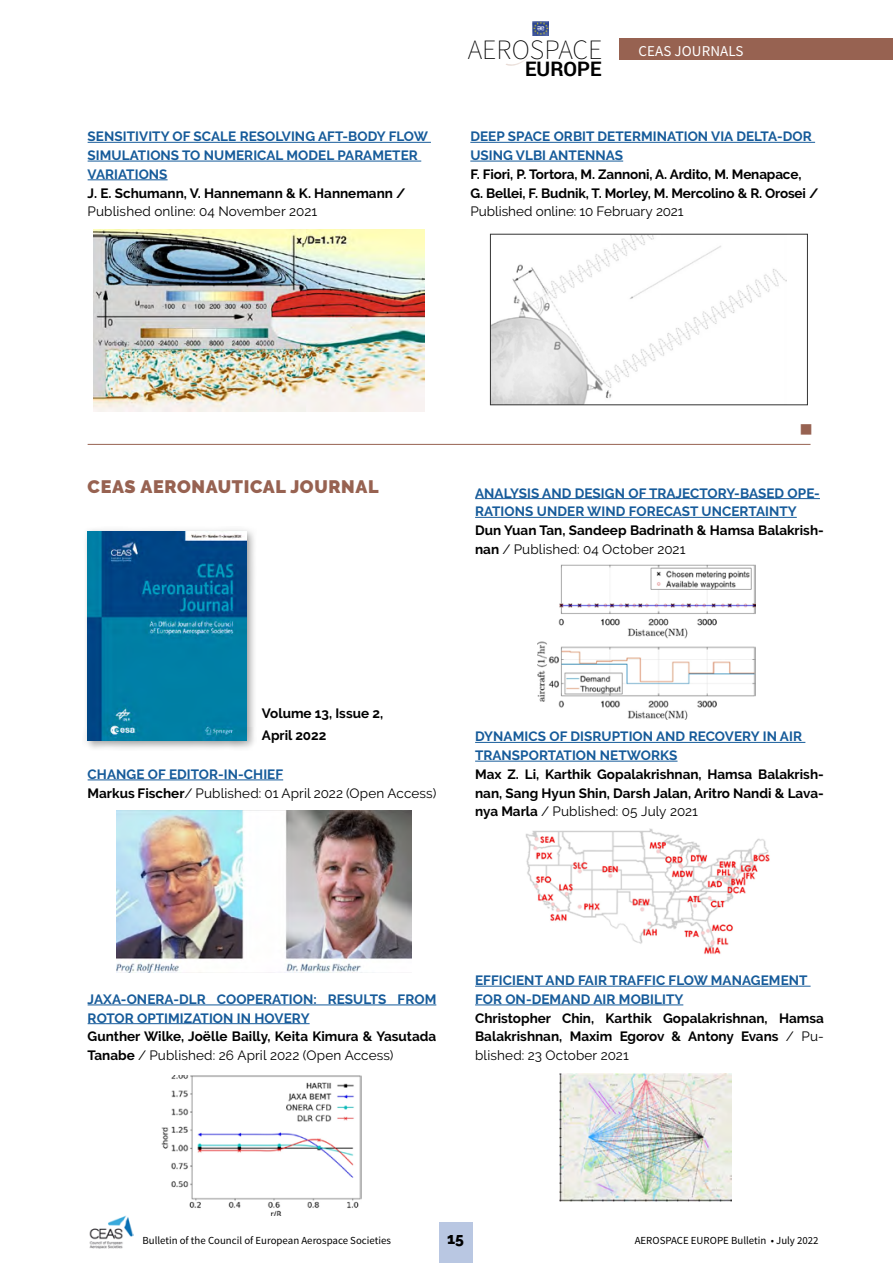
<style>
.page{position:relative;width:893px;height:1263px;background:#fff}
.page>*{position:absolute;margin:0;border:0;box-sizing:border-box;transform-origin:0 0}
.t1{font:200 27.9px "Source Sans Pro";color:#000}
.t2{font:700 19.95px "Roboto";color:#000}
.t3{font:900 18px "Raleway";letter-spacing:.035em;color:#976251}
.t4{font:18px "Wingdings";color:#976251}
.t5{font:800 15.75px "Raleway";color:#000}
.t6{font:15px "Source Sans Pro";letter-spacing:.005em;color:#fff}
.t7{font:700 13.5px/18.8px "Raleway";color:#000}
.t8{font:700 13.5px/18.8px "Raleway";letter-spacing:.005em;color:#165b9a}
.t9{font:13.5px/18.8px "Raleway";letter-spacing:.005em;color:#000}
.t10{font:10.8px "Source Sans Pro";color:#000}
.s1{font-weight:400}
.s2{font-weight:700;color:#165b9a}
.s3{font-weight:700}
</style>
<div class="page">
<div style="left:439px;top:1222px;width:34px;height:41px;background:#b9c7e2"></div>
<img style="left:89px;top:1215px;width:45px;height:34px">
<div style="left:619px;top:38px;width:274px;height:22px;background:#976251"></div>
<svg style="left:506px;top:58px;width:22px;height:8px"></svg>
<img style="left:533px;top:21px;width:16px;height:14px">
<hr style="left:88px;top:142px;width:343px;height:1px;background:#165b9a">
<hr style="left:88px;top:161px;width:333px;height:1px;background:#165b9a">
<hr style="left:88px;top:179px;width:80px;height:1px;background:#165b9a">
<hr style="left:88px;top:779px;width:195px;height:1px;background:#165b9a">
<hr style="left:88px;top:1004px;width:348px;height:1px;background:#165b9a">
<hr style="left:88px;top:1023px;width:222px;height:1px;background:#165b9a">
<hr style="left:470px;top:142px;width:345px;height:1px;background:#165b9a">
<hr style="left:470px;top:161px;width:153px;height:1px;background:#165b9a">
<hr style="left:475px;top:498px;width:345px;height:1px;background:#165b9a">
<hr style="left:475px;top:517px;width:322px;height:1px;background:#165b9a">
<hr style="left:475px;top:742px;width:330px;height:1px;background:#165b9a">
<hr style="left:475px;top:761px;width:202px;height:1px;background:#165b9a">
<hr style="left:475px;top:986px;width:336px;height:1px;background:#165b9a">
<hr style="left:475px;top:1004px;width:208px;height:1px;background:#165b9a">
<img style="left:93px;top:230px;width:331px;height:182px">
<img style="left:492px;top:236px;width:295px;height:167px">
<hr style="left:88px;top:444px;width:722px;height:1px;background:#976251">
<div style="left:83px;top:527px;width:174px;height:224px;background:#000;opacity:.39"></div>
<img style="left:88px;top:531px;width:159px;height:209px">
<img style="left:161px;top:1075px;width:200px;height:140px">
<img style="left:117px;top:810px;width:294px;height:162px">
<img style="left:538px;top:565px;width:218px;height:154px">
<img style="left:525px;top:829px;width:245px;height:125px">
<img style="left:560px;top:1073px;width:172px;height:129px">
<p class="t8" style="left:88px;top:127px;width:342px">SENSITIVITY OF SCALE RESOLVING AFT-BODY FLOW<br>SIMULATIONS TO NUMERICAL MODEL PARAMETER<br>VARIATIONS</p>
<p class="t7" style="left:88px;top:183px;width:320px">J. E. Schumann, V. Hannemann &amp; K. Hannemann /</p>
<p class="t9" style="left:88px;top:202px;width:231px">Published online: 04 November 2021</p>
<h1 class="t1" style="left:468px;top:33px;width:136px">AEROSPACE</h1>
<p class="t6" style="left:639px;top:42px;width:106px">CEAS JOURNALS</p>
<h2 class="t2" style="left:525px;top:55px;width:78px">EUROPE</h2>
<p class="t8" style="left:470px;top:127px;width:343px">DEEP SPACE ORBIT DETERMINATION VIA DELTA-DOR<br>USING VLBI ANTENNAS</p>
<p class="t7" style="left:470px;top:165px;width:350px">F. Fiori, P. Tortora, M. Zannoni, A. Ardito, M. Menapace,<br>G. Bellei, F. Budnik, T. Morley, M. Mercolino &amp; R. Orosei /</p>
<p class="t9" style="left:470px;top:202px;width:215px">Published online: 10 February 2021</p>
<h3 class="t3" style="left:88px;top:476px;width:292px">CEAS AERONAUTICAL JOURNAL</h3>
<h3 class="t4" style="left:799px;top:419px;width:15px">■</h3>
<p class="t8" style="left:475px;top:483px;width:346px">ANALYSIS AND DESIGN OF TRAJECTORY-BASED OPE-<br>RATIONS UNDER WIND FORECAST UNCERTAINTY</p>
<p class="t7" style="left:475px;top:521px;width:350px">Dun Yuan Tan, Sandeep Badrinath &amp; Hamsa Balakrish&shy;nan <span class="s1">/ Published: 04 October 2021</span></p>
<p class="t7" style="left:262px;top:702px;width:123px;line-height:22.5px">Volume 13, Issue 2,<br>April 2022</p>
<p class="t9" style="left:88px;top:765px;width:350px"><span class="s2">CHANGE OF EDITOR-IN-CHIEF<br></span><span class="s3">Markus Fischer</span>/ Published: 01 April 2022 (Open Access)</p>
<p class="t8" style="left:475px;top:727px;width:328px">DYNAMICS OF DISRUPTION AND RECOVERY IN AIR<br>TRANSPORTATION NETWORKS</p>
<p class="t7" style="left:475px;top:765px;width:350px;text-align:justify">Max Z. Li, Karthik Gopalakrishnan, Hamsa Balakrish&shy;nan, Sang Hyun Shin, Darsh Jalan, Aritro Nandi &amp; Lava&shy;nya Marla <span class="s1">/ Published: 05 July 2021</span></p>
<p class="t8" style="left:88px;top:990px;width:350px">JAXA-ONERA-DLR COOPERATION: RESULTS FROM<br>ROTOR OPTIMIZATION IN HOVERY</p>
<p class="t7" style="left:88px;top:1027px;width:350px">Gunther Wilke, Joëlle Bailly, Keita Kimura &amp; Yasutada<br>Tanabe <span class="s1">/ Published: 26 April 2022 (Open Access)</span></p>
<p class="t8" style="left:475px;top:971px;width:334px">EFFICIENT AND FAIR TRAFFIC FLOW MANAGEMENT<br>FOR ON-DEMAND AIR MOBILITY</p>
<p class="t7" style="left:475px;top:1008px;width:350px;text-align:justify">Christopher Chin, Karthik Gopalakrishnan, Hamsa Balakrishnan, Maxim Egorov &amp; Antony Evans <span class="s1">/ Pu&shy;blished: 23 October 2021</span></p>
<p class="t10" style="left:142px;top:1233px;width:250px">Bulletin of the Council of European Aerospace Societies</p>
<p class="t5" style="left:447px;top:1229px;width:18px">15</p>
<p class="t10" style="left:635px;top:1233px;width:185px">AEROSPACE EUROPE Bulletin • July 2022</p>
</div>
